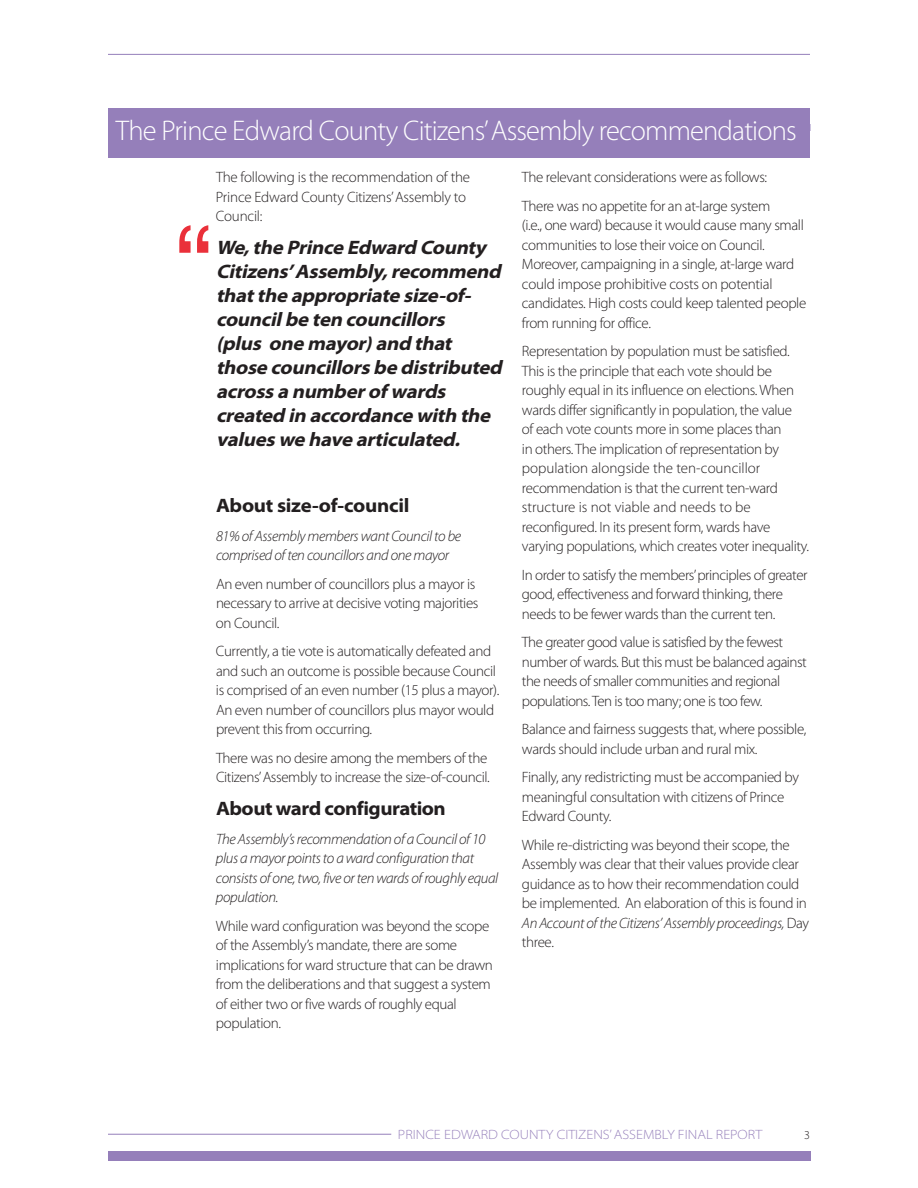
<style>
.page{position:relative;width:918px;height:1188px;background:#fff}
.page>*{position:absolute;margin:0;border:0;box-sizing:border-box;transform-origin:0 0}
.t1{font:108px "Helvetica";color:#ea303a}
.t2{font:300 28.5px "Myriad Pro";letter-spacing:-.03em;color:#fff}
.t3{font:italic 700 semi-expanded 19.5px/24px "Myriad Pro";color:#231f20}
.t4{font:700 semi-expanded 19.5px "Myriad Pro";letter-spacing:-.025em;color:#231f20}
.t5{font:300 15px/19.5px "Myriad Pro";letter-spacing:-.025em;color:#231f20}
.t6{font:italic 300 15px/19.5px "Myriad Pro";letter-spacing:-.025em;color:#231f20}
.t7{font:300 semi-expanded 13.5px "Myriad Pro";color:#957fba}
.t8{font:300 12px "Myriad Pro";color:#231f20}
.s1{font-style:italic}
</style>
<div class="page">
<div style="left:108px;top:1151px;width:702px;height:9px;background:#957fba"></div>
<hr style="left:108px;top:1134px;width:283px;height:1px;background:#957fba">
<hr style="left:108px;top:54px;width:702px;height:1px;background:#957fba">
<div style="left:108px;top:108px;width:702px;height:50px;background:#957fba"></div>
<h2 class="t2" style="left:116px;top:120px;width:682px">The Prince Edward County Citizens’Assembly recommendations</h2>
<p class="t5" style="left:216px;top:169px;width:256px">The following is the recommendation of the<br>Prince Edward County Citizens’Assembly to<br>Council:</p>
<p class="t3" style="left:216px;top:237px;width:291px">We, the Prince Edward County<br>Citizens’Assembly, recommend that the appropriate size-of&shy;council be ten councillors<br>(plus one mayor) and that those councillors be distributed across a number of wards created in accordance with the values we have articulated.</p>
<h1 class="t1" style="left:175px;top:203px;width:37px">“</h1>
<h3 class="t4" style="left:216px;top:498px;width:195px">About size-of-council</h3>
<p class="t6" style="left:216px;top:527px;width:247px">81% ofAssembly members want Council to be comprised often councillors and one mayor</p>
<p class="t5" style="left:216px;top:575px;width:264px">An even number of councillors plus a mayor is necessary to arrive at decisive voting majorities on Council.</p>
<p class="t5" style="left:216px;top:643px;width:285px">Currently, a tie vote is automatically defeated and and such an outcome is possible because Council is comprised of an even number (15 plus a mayor).<br>An even number of councillors plus mayor would prevent this from occurring.</p>
<p class="t5" style="left:216px;top:749px;width:275px">There was no desire among the members of the<br>Citizens’Assembly to increase the size-of-council.</p>
<h3 class="t4" style="left:216px;top:801px;width:231px">About ward configuration</h3>
<p class="t6" style="left:216px;top:830px;width:284px">The Assembly’s recommendation of a Council of 10 plus a mayor points to award configuration that consists of one, two, five orten wards ofroughly equal population.</p>
<p class="t5" style="left:216px;top:917px;width:279px">While ward configuration was beyond the scope of the Assembly’s mandate, there are some implications for ward structure that can be drawn from the deliberations and that suggest a system of either two or five wards of roughly equal population.</p>
<p class="t5" style="left:522px;top:164px;width:250px;line-height:28.5px">The relevant considerations were as follows:<br>There was no appetite for an at-large system</p>
<p class="t5" style="left:522px;top:217px;width:286px">(i.e., one ward) because it would cause many small communities to lose their voice on Council.<br>Moreover, campaigning in a single, at-large ward could impose prohibitive costs on potential candidates. High costs could keep talented people from running for office.</p>
<p class="t5" style="left:522px;top:343px;width:289px">Representation by population must be satisfied.<br>This is the principle that each vote should be roughly equal in its influence on elections. When wards differ significantly in population, the value<br>of each vote counts more in some places than<br>in others. The implication of representation by population alongside the ten-councillor recommendation is that the current ten-ward structure is not viable and needs to be reconfigured. In its present form, wards have varying populations, which creates voter inequality.</p>
<p class="t5" style="left:522px;top:566px;width:287px">In order to satisfy the members’principles of greater good, effectiveness and forward thinking, there needs to be fewer wards than the current ten.</p>
<p class="t5" style="left:522px;top:634px;width:286px">The greater good value is satisfied by the fewest number of wards. But this must be balanced against the needs of smaller communities and regional populations.Ten is too many; one is too few.</p>
<p class="t5" style="left:522px;top:721px;width:286px">Balance and fairness suggests that, where possible, wards should include urban and rural mix.</p>
<p class="t5" style="left:522px;top:769px;width:279px">Finally, any redistricting must be accompanied by meaningful consultation with citizens of Prince<br>Edward County.</p>
<p class="t5" style="left:522px;top:836px;width:289px">While re-districting was beyond their scope, the Assembly was clear that their values provide clear guidance as to how their recommendation could be implemented. An elaboration of this is found in <span class="s1">An Account ofthe Citizens’Assembly proceedings,</span> Day three.</p>
<p class="t7" style="left:398px;top:1129px;width:366px">PRINCE EDWARD COUNTY CITIZENS’ASSEMBLY FINAL REPORT</p>
<p class="t8" style="left:804px;top:1130px;width:7px">3</p>
</div>
